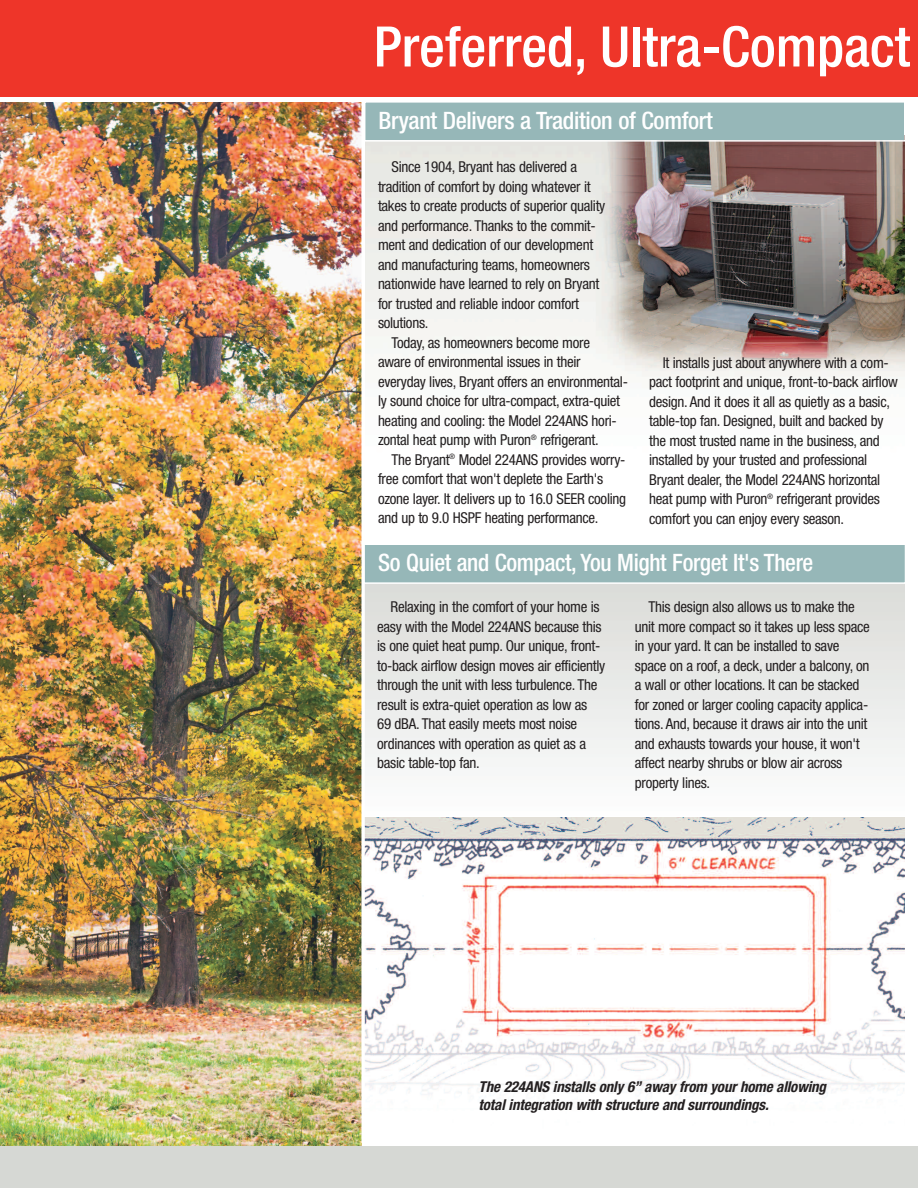
<style>
.page{position:relative;width:918px;height:1188px;background:#fff}
.page>*{position:absolute;margin:0;border:0;box-sizing:border-box;transform-origin:0 0}
.t1{font:500 condensed 55.95px "Helvetica Neue";color:#fff}
.t2{font:500 condensed 24px "Helvetica Neue";letter-spacing:-.015em;color:#fff}
.t3{font:condensed 15px/19.5px "Helvetica Neue";letter-spacing:-.02em;color:#231f20}
.t4{font:italic 700 condensed 15px/18px "Helvetica Neue";letter-spacing:-.01em;color:#231f20}
</style>
<div class="page">
<img style="left:365px;top:817px;width:539px;height:278px">
<svg style="left:365px;top:584px;width:540px;height:174px"></svg>
<div style="left:0;top:0;width:918px;height:97px;background:#ee3529"></div>
<img style="left:366px;top:142px;width:538px;height:235px">
<img style="left:0;top:103px;width:361px;height:1043px">
<div style="left:365px;top:103px;width:539px;height:37px;background:#96b7b8"></div>
<div style="left:364px;top:101px;width:542px;height:41px;border:2px solid #fff"></div>
<div style="left:364px;top:545px;width:541px;height:37px;background:#96b7b8"></div>
<div style="left:363px;top:543px;width:543px;height:41px;border:2px solid #fff"></div>
<svg style="left:361px;top:101px;width:4px;height:1042px"></svg>
<div style="left:0;top:1146px;width:918px;height:42px;background:#d6d8d4"></div>
<h1 class="t1" style="left:374px;top:27px;width:538px">Preferred, Ultra-Compact</h1>
<h2 class="t2" style="left:379px;top:112px;width:336px">Bryant Delivers a Tradition of Comfort</h2>
<p class="t3" style="left:378px;top:158px;width:229px;text-indent:13px">Since 1904, Bryant has delivered a tradition of comfort by doing whatever it takes to create products of superior quality and performance. Thanks to the commit&shy;ment and dedication of our development and manufacturing teams, homeowners nationwide have learned to rely on Bryant for trusted and reliable indoor comfort solutions.</p>
<p class="t3" style="left:378px;top:334px;width:251px;text-indent:13px">Today, as homeowners become more<br>aware of environmental issues in their everyday lives, Bryant offers an environmental&shy;ly sound choice for ultra-compact, extra-quiet heating and cooling: the Model 224ANS hori&shy;zontal heat pump with Puron<sup>®</sup> refrigerant.</p>
<p class="t3" style="left:378px;top:451px;width:250px;text-indent:13px">The Bryant<sup>®</sup> Model 224ANS provides worry&shy;free comfort that won't deplete the Earth's ozone layer. It delivers up to 16.0 SEER cooling and up to 9.0 HSPF heating performance.</p>
<p class="t3" style="left:649px;top:354px;width:250px;text-indent:14px">It installs just about anywhere with a com&shy;pact footprint and unique, front-to-back airflow design. And it does it all as quietly as a basic, table-top fan. Designed, built and backed by the most trusted name in the business, and installed by your trusted and professional Bryant dealer, the Model 224ANS horizontal heat pump with Puron<sup>®</sup> refrigerant provides comfort you can enjoy every season.</p>
<h2 class="t2" style="left:378px;top:554px;width:437px">So Quiet and Compact, You Might Forget It's There</h2>
<p class="t3" style="left:377px;top:599px;width:230px;text-indent:13px">Relaxing in the comfort of your home is easy with the Model 224ANS because this is one quiet heat pump. Our unique, front&shy;to-back airflow design moves air efficiently through the unit with less turbulence. The result is extra-quiet operation as low as<br>69 dBA. That easily meets most noise ordinances with operation as quiet as a basic table-top fan.</p>
<p class="t3" style="left:635px;top:599px;width:236px;text-indent:14px">This design also allows us to make the unit more compact so it takes up less space in your yard. It can be installed to save space on a roof, a deck, under a balcony, on a wall or other locations. It can be stacked for zoned or larger cooling capacity applica&shy;tions. And, because it draws air into the unit and exhausts towards your house, it won't affect nearby shrubs or blow air across property lines.</p>
<p class="t4" style="left:479px;top:1079px;width:349px">The 224ANS installs only 6” away from your home allowing total integration with structure and surroundings.</p>
</div>
